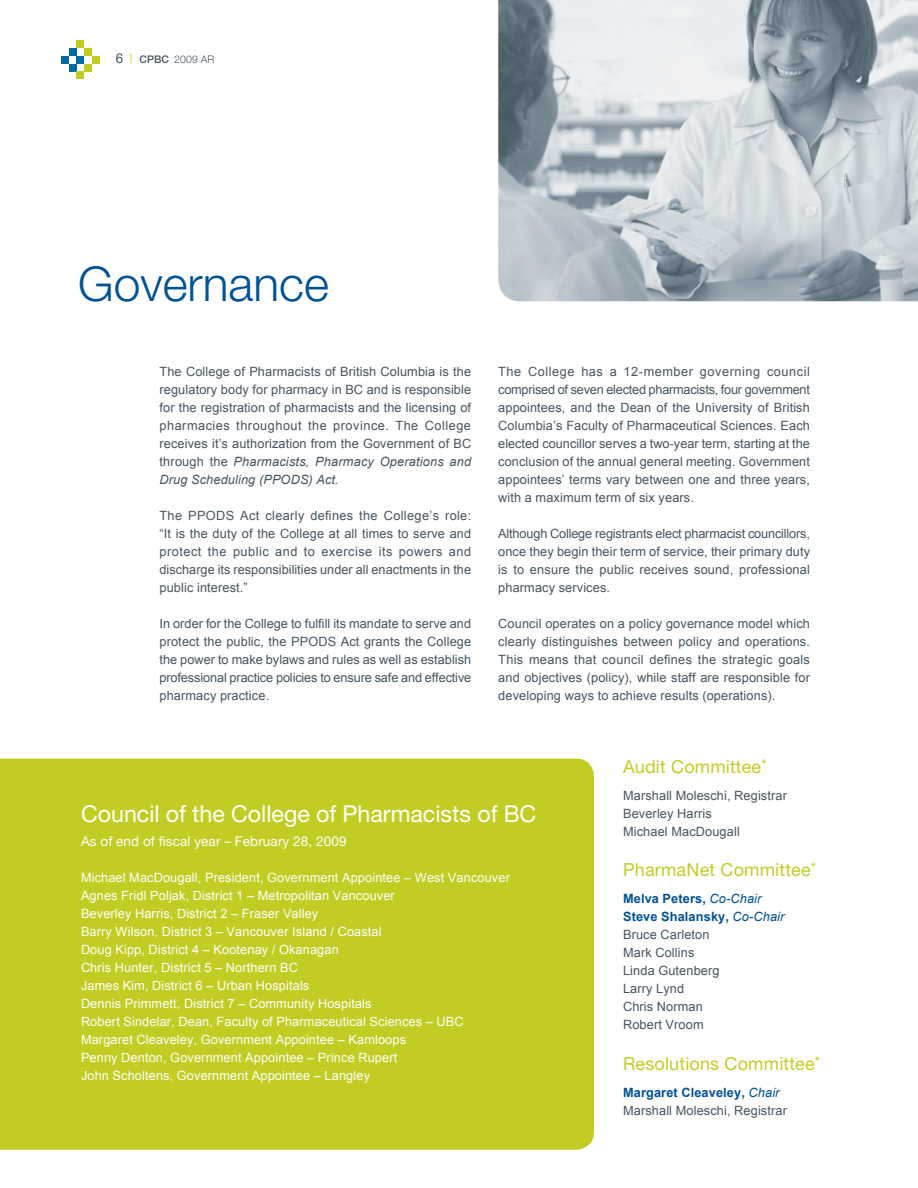
<style>
.page{position:relative;width:918px;height:1188px;background:#fff}
.page>*{position:absolute;margin:0;border:0;box-sizing:border-box;transform-origin:0 0}
.t1{font:300 48px "Helvetica Neue";color:#005295}
.t2{font:23.25px "Helvetica Neue";color:#fff}
.t3{font:18px "Helvetica Neue";letter-spacing:.01em;color:#c2cd23}
.t4{font:13.5px "Helvetica Neue";letter-spacing:.01em;color:#fff}
.t5{font:12.75px/18px "Arial";letter-spacing:.01em;color:#455560;text-align:justify}
.t6{font:12.75px/18px "Arial";letter-spacing:.01em;color:#fff}
.t7{font:300 10.5px "Helvetica Neue";letter-spacing:.01em;color:#455560}
.s1{font-family:"Arial";font-weight:400;font-size:13.5px}
.s2{font-family:"Arial";font-weight:400;font-size:10.8px;color:#c2cd23}
.s3{font-weight:500}
.s4{font-style:italic}
.s5{font-weight:700;color:#005295}
.s6{font-style:italic;color:#005295}
</style>
<div class="page">
<div style="left:61px;top:56px;width:8px;height:8px;background:#006aa4"></div>
<div style="left:69px;top:64px;width:7px;height:8px;background:#006aa4"></div>
<div style="left:69px;top:48px;width:7px;height:8px;background:#006aa4"></div>
<div style="left:76px;top:56px;width:8px;height:8px;background:#006aa4"></div>
<div style="left:84px;top:48px;width:8px;height:8px;background:#c2cb20"></div>
<div style="left:84px;top:64px;width:8px;height:8px;background:#c2cb20"></div>
<div style="left:76px;top:40px;width:8px;height:8px;background:#c2cb20"></div>
<div style="left:76px;top:72px;width:8px;height:7px;background:#c2cb20"></div>
<div style="left:92px;top:56px;width:8px;height:8px;background:#c2cb20"></div>
<div style="left:0;top:759px;width:594px;height:391px;background:#c2cd23"></div>
<img style="left:498px;top:0;width:420px;height:301px">
<p class="t7" style="left:116px;top:52px;width:100px"><span class="s1">6</span> <span class="s2">|</span> <span class="s3">CPBC</span> 2009 AR</p>
<h1 class="t1" style="left:78px;top:255px;width:252px">Governance</h1>
<p class="t5" style="left:160px;top:363px;width:313px">The College of Pharmacists of British Columbia is the regulatory body for pharmacy in BC and is responsible for the registration of pharmacists and the licensing of pharmacies throughout the province. The College receives it’s authorization from the Government of BC through the <span class="s4">Pharmacists, Pharmacy Operations and Drug Scheduling (PPODS) Act.</span></p>
<p class="t5" style="left:160px;top:507px;width:313px">The PPODS Act clearly defines the College’s role: “It is the duty of the College at all times to serve and protect the public and to exercise its powers and discharge its responsibilities under all enactments in the public interest.”</p>
<p class="t5" style="left:160px;top:615px;width:313px">In order for the College to fulfill its mandate to serve and protect the public, the PPODS Act grants the College the power to make bylaws and rules as well as establish professional practice policies to ensure safe and effective pharmacy practice.</p>
<p class="t5" style="left:498px;top:363px;width:313px">The College has a 12-member governing council comprised of seven elected pharmacists, four government appointees, and the Dean of the University of British Columbia’s Faculty of Pharmaceutical Sciences. Each elected councillor serves a two-year term, starting at the conclusion of the annual general meeting. Government appointees’ terms vary between one and three years, with a maximum term of six years.</p>
<p class="t5" style="left:498px;top:525px;width:313px">Although College registrants elect pharmacist councillors, once they begin their term of service, their primary duty is to ensure the public receives sound, professional pharmacy services.</p>
<p class="t5" style="left:498px;top:615px;width:313px">Council operates on a policy governance model which clearly distinguishes between policy and operations.<br>This means that council defines the strategic goals and objectives (policy), while staff are responsible for developing ways to achieve results (operations).</p>
<h2 class="t2" style="left:81px;top:800px;width:457px">Council of the College of Pharmacists of BC</h2>
<p class="t4" style="left:81px;top:833px;width:267px">As of end of fiscal year – February 28, 2009</p>
<p class="t6" style="left:81px;top:869px;width:430px">Michael MacDougall, President, Government Appointee – West Vancouver Agnes Fridl Poljak, District 1 – Metropolitan Vancouver<br>Beverley Harris, District 2 – Fraser Valley<br>Barry Wilson, District 3 – Vancouver Island / Coastal<br>Doug Kipp, District 4 – Kootenay / Okanagan<br>Chris Hunter, District 5 – Northern BC<br>James Kim, District 6 – Urban Hospitals<br>Dennis Primmett, District 7 – Community Hospitals<br>Robert Sindelar, Dean, Faculty of Pharmaceutical Sciences – UBC Margaret Cleaveley, Government Appointee – Kamloops<br>Penny Denton, Government Appointee – Prince Rupert<br>John Scholtens, Government Appointee – Langley</p>
<h3 class="t3" style="left:623px;top:756px;width:145px">Audit Committee<sup>*</sup></h3>
<p class="t5" style="left:623px;top:786px;width:165px;text-align:left">Marshall Moleschi, Registrar<br>Beverley Harris<br>Michael MacDougall</p>
<h3 class="t3" style="left:623px;top:859px;width:195px">PharmaNet Committee<sup>*</sup></h3>
<p class="t5" style="left:623px;top:890px;width:163px;text-align:left"><span class="s5">Melva Peters,</span> <span class="s6">Co-Chair<br></span><span class="s5">Steve Shalansky,</span> <span class="s6">Co-Chair<br></span>Bruce Carleton<br>Mark Collins<br>Linda Gutenberg<br>Larry Lynd<br>Chris Norman<br>Robert Vroom</p>
<h3 class="t3" style="left:623px;top:1053px;width:199px">Resolutions Committee<sup>*</sup></h3>
<p class="t5" style="left:623px;top:1083px;width:165px"><span class="s5">Margaret Cleaveley,</span> <span class="s6">Chair<br></span>Marshall Moleschi, Registrar</p>
</div>
